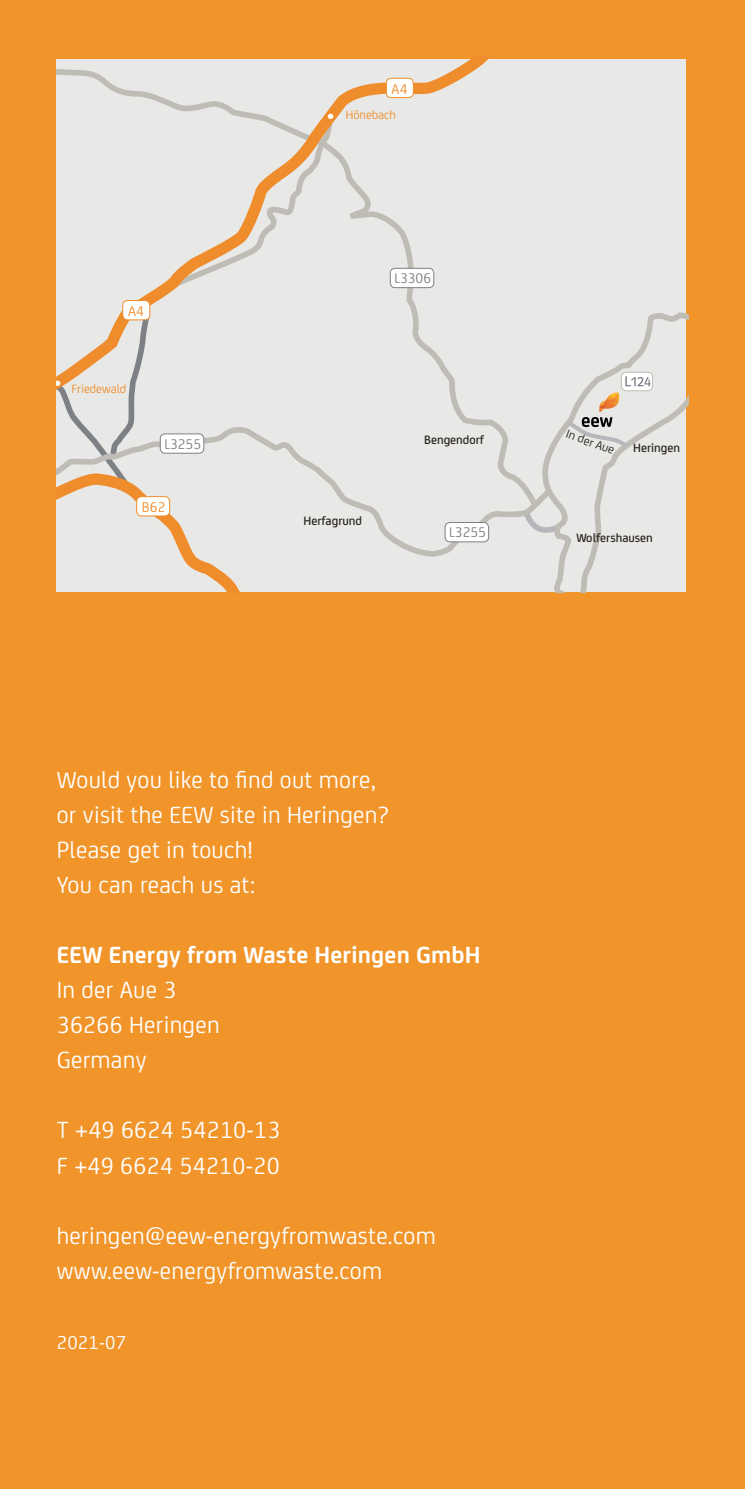
<style>
.page{position:relative;width:745px;height:1489px;background:#fff}
.page>*{position:absolute;margin:0;border:0;box-sizing:border-box;transform-origin:0 0}
.t1{font:25px/35px "EEW";letter-spacing:.01em;color:#fff}
.t2{font:700 25px "EEW";letter-spacing:.01em;color:#fff}
.t3{font:20px "EEW";letter-spacing:.01em;color:#fff}
.t4{font:15px "EEW";color:#7d8185}
.t5{font:15px "EEW";letter-spacing:.02em;color:#ef8d2d}
.t6{font:500 13px "EEW";color:#28221d}
.t7{font:13px "EEW";color:#ef8d2d}
.t8{font:13px "EEW";color:#28221d}
</style>
<div class="page">
<div style="left:0;top:0;width:744px;height:1488px;background:#f1952b"></div>
<div style="left:57px;top:59px;width:628px;height:533px;background:#e8e8e6"></div>
<svg style="left:57px;top:59px;width:463px;height:533px"></svg>
<svg style="left:327px;top:114px;width:6px;height:5px"></svg>
<div style="left:386px;top:78px;width:27px;height:20px;background:#fff;border-radius:5px"></div>
<div style="left:385px;top:78px;width:28px;height:20px;border:1px solid #ef8d2d;border-radius:5px"></div>
<div style="left:122px;top:300px;width:28px;height:20px;background:#fff;border:1px solid #ef8d2d;border-radius:5px"></div>
<div style="left:136px;top:496px;width:33px;height:20px;background:#fff;border-radius:5px"></div>
<div style="left:136px;top:496px;width:34px;height:20px;border:1px solid #ef8d2d;border-radius:5px"></div>
<div style="left:390px;top:268px;width:43px;height:20px;background:#fff;border-radius:5px"></div>
<div style="left:389px;top:268px;width:45px;height:20px;border:1px solid #7d8185;border-radius:5px"></div>
<div style="left:160px;top:434px;width:44px;height:19px;background:#fff;border-radius:5px"></div>
<div style="left:160px;top:433px;width:44px;height:20px;border:1px solid #7d8185;border-radius:5px"></div>
<div style="left:445px;top:522px;width:43px;height:20px;background:#fff;border-radius:5px"></div>
<div style="left:444px;top:522px;width:44px;height:20px;border:1px solid #7d8185;border-radius:5px"></div>
<svg style="left:520px;top:307px;width:167px;height:285px"></svg>
<svg style="left:57px;top:307px;width:96px;height:188px"></svg>
<p class="t5" style="left:128px;top:300px;width:17px">A4</p>
<p class="t7" style="left:71px;top:379px;width:56px">Friedewald</p>
<p class="t4" style="left:164px;top:433px;width:38px">L3255</p>
<p class="t5" style="left:142px;top:496px;width:25px">B62</p>
<p class="t5" style="left:391px;top:78px;width:17px">A4</p>
<p class="t7" style="left:345px;top:105px;width:52px">Hönebach</p>
<p class="t4" style="left:394px;top:267px;width:38px">L3306</p>
<p class="t6" style="left:303px;top:511px;width:60px">Herfagrund</p>
<p class="t6" style="left:424px;top:430px;width:61px">Bengendorf</p>
<p class="t4" style="left:449px;top:521px;width:38px">L3255</p>
<p class="t8" style="left:569px;top:424px;width:52px;rotate:20deg">In der Aue</p>
<p class="t6" style="left:632px;top:438px;width:48px">Heringen</p>
<p class="t6" style="left:576px;top:528px;width:78px">Wolfershausen</p>
<p class="t1" style="left:57px;top:761px;width:333px">Would you like to find out more, or visit the EEW site in Heringen?<br>Please get in touch!<br>You can reach us at:</p>
<p class="t2" style="left:57px;top:936px;width:425px">EEW Energy from Waste Heringen GmbH</p>
<p class="t1" style="left:57px;top:971px;width:164px">In der Aue 3<br>36266 Heringen<br>Germany</p>
<p class="t1" style="left:57px;top:1111px;width:225px">T +49 6624 54210-13<br>F +49 6624 54210-20</p>
<p class="t1" style="left:57px;top:1216px;width:380px">heringen@eew-energyfromwaste.com www.eew-energyfromwaste.com</p>
<p class="t3" style="left:57px;top:1327px;width:71px">2021-07</p>
</div>
